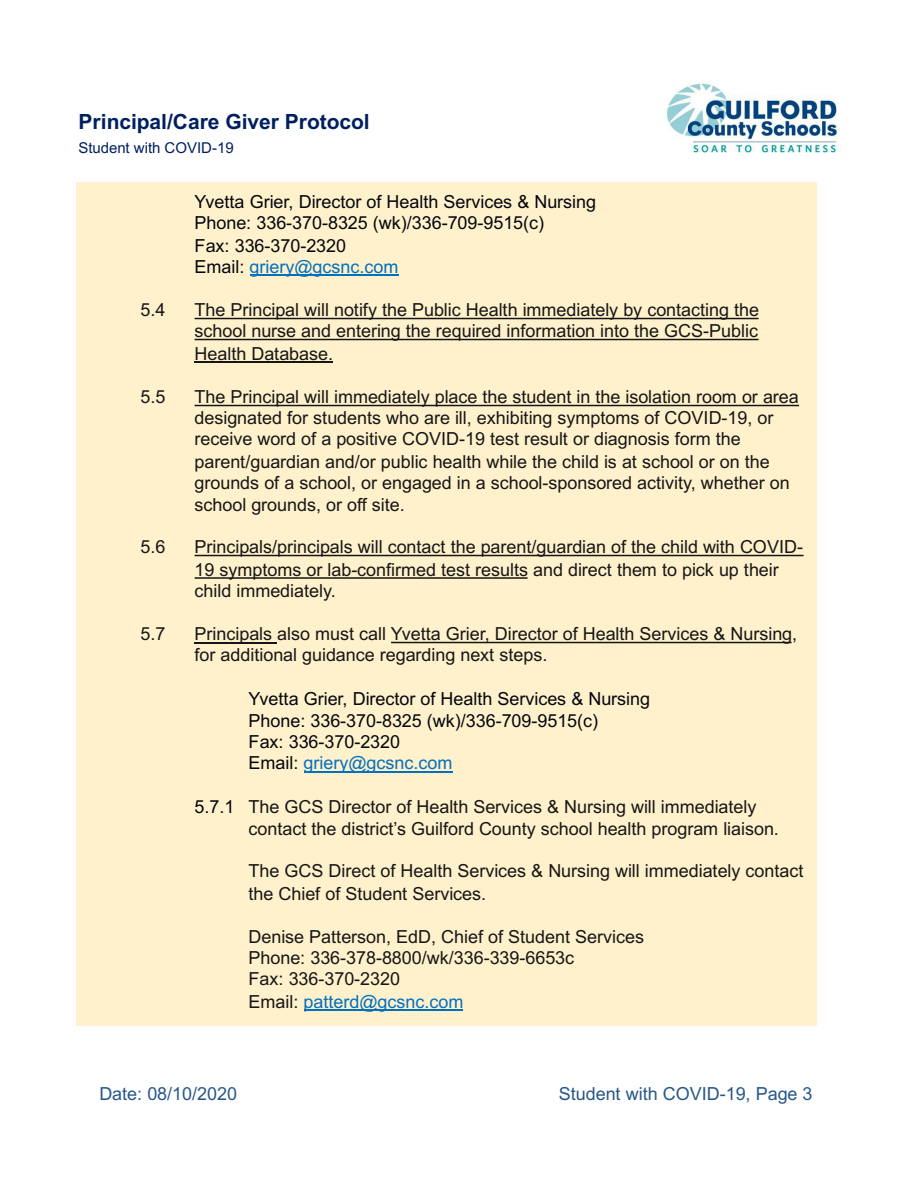
<style>
.page{position:relative;width:918px;height:1188px;background:#fff}
.page>*{position:absolute;margin:0;border:0;box-sizing:border-box;transform-origin:0 0}
.t1{font:700 21px "Arial";color:#001f5f}
.t2{font:18px/21.6px "Arial";letter-spacing:-.005em;color:#161616}
.t3{font:18px/21.5px "Arial";letter-spacing:-.005em;color:#03070d}
.t4{font:18px "Arial";letter-spacing:-.005em;color:#275789}
.t5{font:15px "Arial";letter-spacing:-.005em;color:#001f5f}
.s1{color:#0070c0}
.s2{color:#03070d}
</style>
<div class="page">
<div style="left:76px;top:182px;width:741px;height:843px;background:#fff1cc"></div>
<hr style="left:250px;top:274px;width:149px;height:2px;background:#0070c0">
<svg style="left:195px;top:318px;width:564px;height:1px"></svg>
<svg style="left:195px;top:339px;width:564px;height:1px"></svg>
<hr style="left:195px;top:361px;width:138px;height:2px;background:#161616">
<svg style="left:195px;top:405px;width:604px;height:1px"></svg>
<svg style="left:195px;top:555px;width:609px;height:1px"></svg>
<svg style="left:195px;top:577px;width:333px;height:2px"></svg>
<hr style="left:195px;top:642px;width:82px;height:1px;background:#161616">
<svg style="left:391px;top:642px;width:401px;height:1px"></svg>
<hr style="left:304px;top:771px;width:149px;height:1px;background:#0070c0">
<hr style="left:304px;top:1009px;width:159px;height:2px;background:#0070c0">
<img style="left:666px;top:83px;width:175px;height:70px">
<p class="t1" style="left:79px;top:107px;width:293px">Principal/Care Giver Protocol</p>
<p class="t5" style="left:79px;top:137px;width:157px">Student with COVID-19</p>
<p class="t3" style="left:195px;top:191px;width:403px">Yvetta Grier, Director of Health Services &amp; Nursing Phone: 336-370-8325 (wk)/336-709-9515(c)<br>Fax: 336-370-2320<br>Email: <span class="s1">griery@gcsnc.com</span></p>
<p class="t2" style="left:141px;top:299px;width:27px">5.4</p>
<p class="t2" style="left:195px;top:299px;width:566px;text-align:justify">The Principal will notify the Public Health immediately by contacting the school nurse and entering the required information into the GCS-Public Health Database.</p>
<p class="t2" style="left:141px;top:386px;width:27px">5.5</p>
<p class="t2" style="left:195px;top:386px;width:606px">The Principal will immediately place the student in the isolation room or area designated for students who are ill, exhibiting symptoms of COVID-19, or receive word of a positive COVID-19 test result or diagnosis form the parent/guardian and/or public health while the child is at school or on the grounds of a school, or engaged in a school-sponsored activity, whether on school grounds, or off site.</p>
<p class="t2" style="left:141px;top:536px;width:27px">5.6</p>
<p class="t2" style="left:195px;top:536px;width:610px">Principals/principals will contact the parent/guardian of the child with COVID-<br>19 symptoms or lab-confirmed test results and direct them to pick up their child immediately.</p>
<p class="t2" style="left:141px;top:623px;width:27px">5.7</p>
<p class="t2" style="left:195px;top:624px;width:604px;line-height:20.9px">Principals also must call Yvetta Grier, Director of Health Services &amp; Nursing, for additional guidance regarding next steps.</p>
<p class="t3" style="left:249px;top:688px;width:403px">Yvetta Grier, Director of Health Services &amp; Nursing Phone: 336-370-8325 (wk)/336-709-9515(c)<br>Fax: 336-370-2320<br>Email: <span class="s1">griery@gcsnc.com</span></p>
<p class="t2" style="left:249px;top:795px;width:532px;line-height:22.4px;text-indent:-54px"><span class="s2">5.7.1</span> The GCS Director of Health Services &amp; Nursing will immediately contact the district’s Guilford County school health program liaison.</p>
<p class="t2" style="left:249px;top:860px;width:556px;line-height:22.4px">The GCS Direct of Health Services &amp; Nursing will immediately contact the Chief of Student Services.</p>
<p class="t2" style="left:249px;top:926px;width:397px">Denise Patterson, EdD, Chief of Student Services Phone: 336-378-8800/wk/336-339-6653c<br>Fax: 336-370-2320<br>Email: <span class="s1">patterd@gcsnc.com</span></p>
<p class="t4" style="left:99px;top:1081px;width:139px">Date: 08/10/2020</p>
<p class="t4" style="left:559px;top:1081px;width:255px">Student with COVID-19, Page 3</p>
</div>
